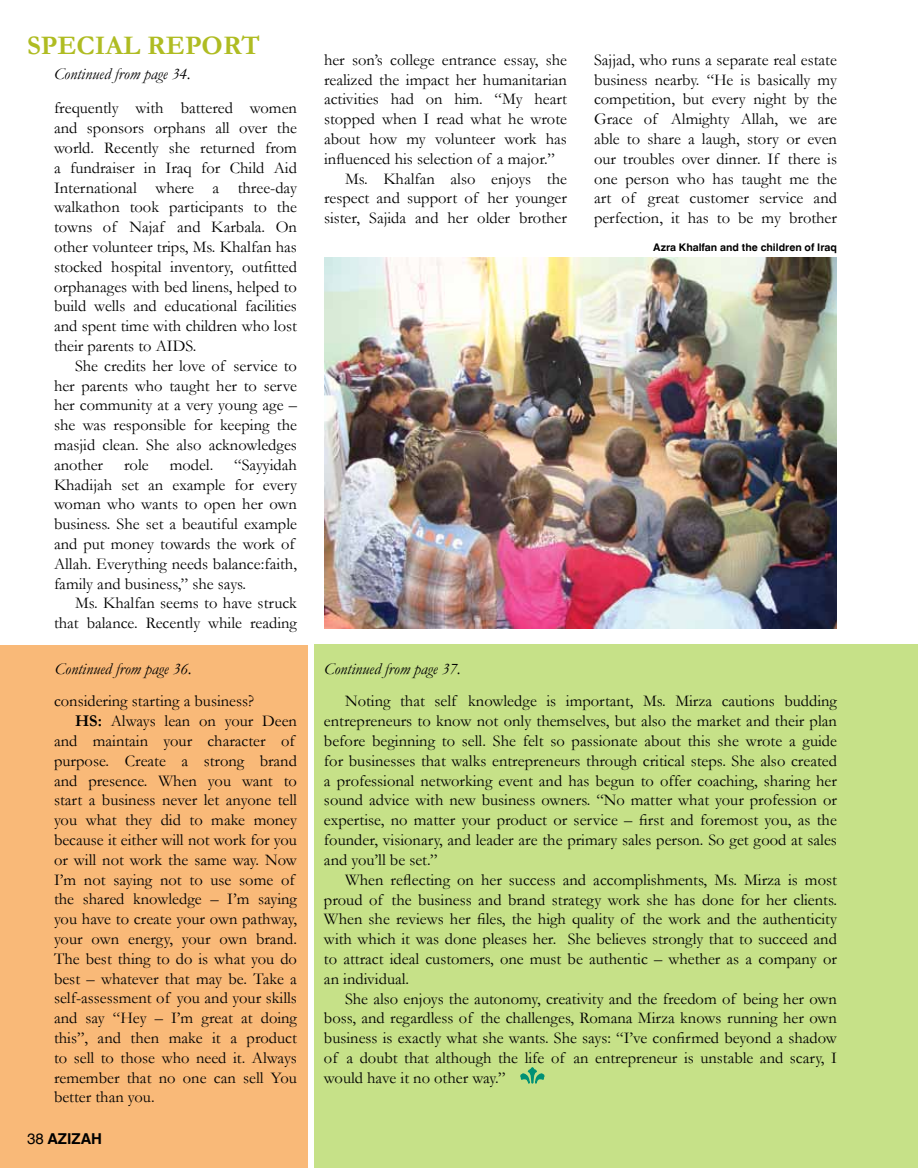
<style>
.page{position:relative;width:918px;height:1168px;background:#fff}
.page>*{position:absolute;margin:0;border:0;box-sizing:border-box;transform-origin:0 0}
.t1{font:700 27px "Garamond";color:#afbc22}
.t2{font:16.5px/19.8px "Garamond";color:#000;text-align:justify}
.t3{font:italic 16.5px "Garamond";color:#000}
.t4{font:700 15px "Helvetica World";color:#000}
.t5{font:700 10.5px "Helvetica World";color:#000}
.s1{font-weight:700}
.s2{font-weight:400}
</style>
<div class="page">
<div style="left:315px;top:645px;width:603px;height:523px;background:#c6e188"></div>
<div style="left:0;top:645px;width:308px;height:523px;background:#f9b978"></div>
<svg style="left:520px;top:1067px;width:25px;height:17px"></svg>
<img style="left:324px;top:257px;width:513px;height:372px">
<p class="t1" style="left:27px;top:27px;width:234px">SPECIAL REPORT</p>
<p class="t3" style="left:54px;top:63px;width:138px">Continued from page 34.</p>
<p class="t2" style="left:54px;top:98px;width:244px">frequently with battered women</p>
<p class="t2" style="left:54px;top:118px;width:244px">and sponsors orphans all over the</p>
<p class="t2" style="left:54px;top:137px;width:245px">world. Recently she returned from</p>
<p class="t2" style="left:54px;top:157px;width:244px">a fundraiser in Iraq for Child Aid</p>
<p class="t2" style="left:54px;top:177px;width:245px">International where a three-day</p>
<p class="t2" style="left:54px;top:197px;width:244px">walkathon took participants to the</p>
<p class="t2" style="left:54px;top:217px;width:244px">towns of Najaf and Karbala. On</p>
<p class="t2" style="left:54px;top:236px;width:244px">other volunteer trips, Ms. Khalfan has</p>
<p class="t2" style="left:54px;top:256px;width:245px">stocked hospital inventory, outfitted</p>
<p class="t2" style="left:54px;top:276px;width:244px">orphanages with bed linens, helped to</p>
<p class="t2" style="left:54px;top:296px;width:245px">build wells and educational facilities</p>
<p class="t2" style="left:54px;top:316px;width:245px">and spent time with children who lost</p>
<p class="t2" style="left:54px;top:335px;width:144px">their parents to AIDS.</p>
<p class="t2" style="left:75px;top:355px;width:223px">She credits her love of service to</p>
<p class="t2" style="left:54px;top:375px;width:245px">her parents who taught her to serve</p>
<p class="t2" style="left:54px;top:395px;width:244px">her community at a very young age –</p>
<p class="t2" style="left:54px;top:415px;width:244px">she was responsible for keeping the</p>
<p class="t2" style="left:54px;top:434px;width:245px">masjid clean. She also acknowledges</p>
<p class="t2" style="left:54px;top:454px;width:51px">another</p>
<p class="t2" style="left:124px;top:454px;width:26px">role</p>
<p class="t2" style="left:170px;top:454px;width:45px">model.</p>
<p class="t2" style="left:234px;top:454px;width:64px">“Sayyidah</p>
<p class="t2" style="left:54px;top:474px;width:245px">Khadijah set an example for every</p>
<p class="t2" style="left:54px;top:494px;width:245px">woman who wants to open her own</p>
<p class="t2" style="left:54px;top:514px;width:245px">business. She set a beautiful example</p>
<p class="t2" style="left:54px;top:533px;width:242px">and put money towards the work of</p>
<p class="t2" style="left:54px;top:553px;width:245px">Allah. Everything needs balance:faith,</p>
<p class="t2" style="left:54px;top:573px;width:194px">family and business,” she says.</p>
<p class="t2" style="left:75px;top:593px;width:223px">Ms. Khalfan seems to have struck</p>
<p class="t2" style="left:54px;top:613px;width:244px">that balance. Recently while reading</p>
<p class="t2" style="left:324px;top:49px;width:244px">her son’s college entrance essay, she</p>
<p class="t2" style="left:324px;top:69px;width:244px">realized the impact her humanitarian</p>
<p class="t2" style="left:324px;top:89px;width:245px">activities had on him. “My heart</p>
<p class="t2" style="left:324px;top:109px;width:245px">stopped when I read what he wrote</p>
<p class="t2" style="left:324px;top:128px;width:244px">about how my volunteer work has</p>
<p class="t2" style="left:324px;top:148px;width:232px">influenced his selection of a major.”</p>
<p class="t2" style="left:345px;top:168px;width:224px">Ms. Khalfan also enjoys the</p>
<p class="t2" style="left:324px;top:188px;width:245px">respect and support of her younger</p>
<p class="t2" style="left:324px;top:208px;width:244px">sister, Sajida and her older brother</p>
<p class="t3" style="left:55px;top:657px;width:138px">Continued from page 36.</p>
<p class="t3" style="left:324px;top:657px;width:138px">Continued from page 37.</p>
<p class="t2" style="left:594px;top:49px;width:245px">Sajjad, who runs a separate real estate business nearby. “He is basically my competition, but every night by the Grace of Almighty Allah, we are able to share a laugh, story or even our troubles over dinner. If there is one person who has taught me the art of great customer service and perfection, it has to be my brother</p>
<p class="t5" style="left:653px;top:241px;width:185px">Azra Khalfan and the children of Iraq</p>
<p class="t2" style="left:54px;top:691px;width:202px">considering starting a business?</p>
<p class="t2" style="left:75px;top:710px;width:224px"><span class="s1">HS:</span> Always lean on your Deen</p>
<p class="t2" style="left:54px;top:730px;width:242px">and maintain your character of</p>
<p class="t2" style="left:54px;top:750px;width:244px">purpose. Create a strong brand</p>
<p class="t2" style="left:54px;top:770px;width:245px">and presence. When you want to</p>
<p class="t2" style="left:54px;top:790px;width:244px">start a business never let anyone tell</p>
<p class="t2" style="left:54px;top:809px;width:244px">you what they did to make money</p>
<p class="t2" style="left:54px;top:829px;width:245px">because it either will not work for you</p>
<p class="t2" style="left:54px;top:849px;width:244px">or will not work the same way. Now</p>
<p class="t2" style="left:54px;top:869px;width:242px">I’m not saying not to use some of</p>
<p class="t2" style="left:54px;top:889px;width:244px">the shared knowledge – I’m saying</p>
<p class="t2" style="left:54px;top:908px;width:244px">you have to create your own pathway,</p>
<p class="t2" style="left:54px;top:928px;width:244px">your own energy, your own brand.</p>
<p class="t2" style="left:54px;top:948px;width:244px">The best thing to do is what you do</p>
<p class="t2" style="left:54px;top:968px;width:244px">best – whatever that may be. Take a</p>
<p class="t2" style="left:54px;top:988px;width:244px">self-assessment of you and your skills</p>
<p class="t2" style="left:54px;top:1007px;width:244px">and say “Hey – I’m great at doing</p>
<p class="t2" style="left:54px;top:1027px;width:244px">this”, and then make it a product</p>
<p class="t2" style="left:54px;top:1047px;width:244px">to sell to those who need it. Always</p>
<p class="t2" style="left:54px;top:1067px;width:244px">remember that no one can sell You</p>
<p class="t2" style="left:54px;top:1087px;width:102px">better than you.</p>
<p class="t4" style="left:27px;top:1130px;width:77px"><span class="s2">38</span> AZIZAH</p>
<p class="t2" style="left:345px;top:691px;width:493px">Noting that self knowledge is important, Ms. Mirza cautions budding</p>
<p class="t2" style="left:324px;top:711px;width:514px">entrepreneurs to know not only themselves, but also the market and their plan</p>
<p class="t2" style="left:324px;top:730px;width:515px">before beginning to sell. She felt so passionate about this she wrote a guide</p>
<p class="t2" style="left:324px;top:750px;width:515px">for businesses that walks entrepreneurs through critical steps. She also created</p>
<p class="t2" style="left:324px;top:770px;width:514px">a professional networking event and has begun to offer coaching, sharing her</p>
<p class="t2" style="left:324px;top:790px;width:514px">sound advice with new business owners. “No matter what your profession or</p>
<p class="t2" style="left:324px;top:810px;width:514px">expertise, no matter your product or service – first and foremost you, as the</p>
<p class="t2" style="left:324px;top:829px;width:515px">founder, visionary, and leader are the primary sales person. So get good at sales</p>
<p class="t2" style="left:324px;top:849px;width:115px">and you’ll be set.”</p>
<p class="t2" style="left:345px;top:869px;width:493px">When reflecting on her success and accomplishments, Ms. Mirza is most</p>
<p class="t2" style="left:324px;top:889px;width:515px">proud of the business and brand strategy work she has done for her clients.</p>
<p class="t2" style="left:324px;top:909px;width:515px">When she reviews her files, the high quality of the work and the authenticity</p>
<p class="t2" style="left:324px;top:928px;width:514px">with which it was done pleases her. She believes strongly that to succeed and</p>
<p class="t2" style="left:324px;top:948px;width:514px">to attract ideal customers, one must be authentic – whether as a company or</p>
<p class="t2" style="left:324px;top:968px;width:87px">an individual.</p>
<p class="t2" style="left:345px;top:988px;width:493px">She also enjoys the autonomy, creativity and the freedom of being her own</p>
<p class="t2" style="left:324px;top:1008px;width:514px">boss, and regardless of the challenges, Romana Mirza knows running her own</p>
<p class="t2" style="left:324px;top:1027px;width:514px">business is exactly what she wants. She says: “I’ve confirmed beyond a shadow</p>
<p class="t2" style="left:324px;top:1047px;width:514px">of a doubt that although the life of an entrepreneur is unstable and scary, I</p>
<p class="t2" style="left:324px;top:1067px;width:183px">would have it no other way.”</p>
</div>
